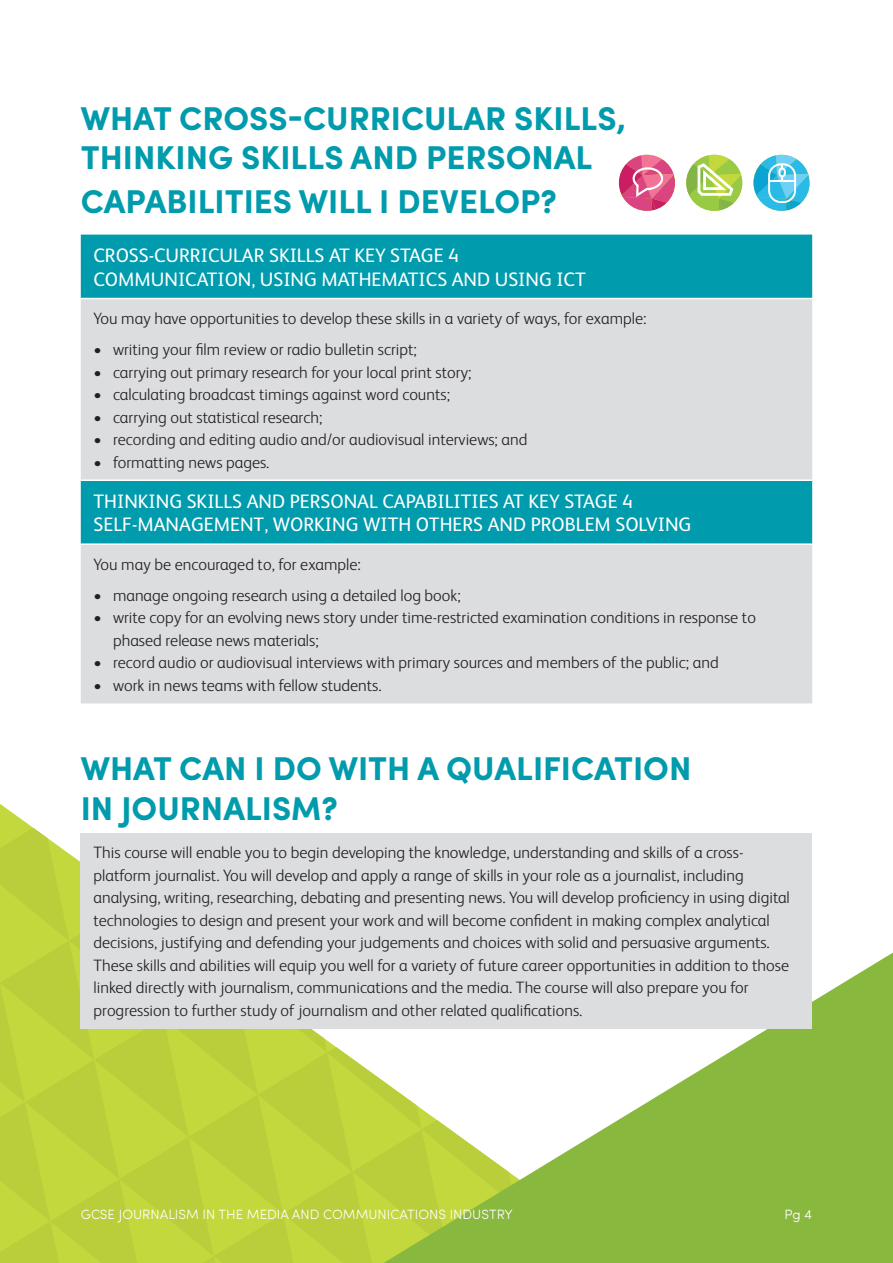
<style>
.page{position:relative;width:893px;height:1263px;background:#fff}
.page>*{position:absolute;margin:0;border:0;box-sizing:border-box;transform-origin:0 0}
.t1{font:700 33px/39.6px "Sofia Pro";color:#009bac}
.t2{font:19.5px "FS Albert";color:#fff}
.Body_Italic{font:300 16.5px/22.5px "FS Albert";color:#231f20}
.t3{font:300 13.5px "Sofia Pro";color:#fff}
</style>
<div class="page">
<div style="left:0;top:804px;width:384px;height:459px;background:#c1d63b"></div>
<svg style="left:384px;top:952px;width:509px;height:311px;fill:#89b83f"></svg>
<div style="left:81px;top:743px;width:731px;height:90px;background:#fff"></div>
<div style="left:81px;top:833px;width:731px;height:195px;background:#dcdddf"></div>
<svg style="left:686px;top:155px;width:56px;height:56px"></svg>
<svg style="left:753px;top:155px;width:57px;height:56px"></svg>
<svg style="left:619px;top:155px;width:56px;height:56px"></svg>
<div style="left:81px;top:235px;width:731px;height:63px;background:#009bac"></div>
<svg style="left:81px;top:299px;width:731px;height:404px;background:#b9d2d7"></svg>
<hr style="left:81px;top:479px;width:731px;height:2px;background:#fff">
<hr style="left:81px;top:543px;width:731px;height:2px;background:#fff">
<p class="t1" style="left:81px;top:96px;width:547px">WHAT CROSS-CURRICULAR SKILLS,</p>
<p class="t1" style="left:81px;top:136px;width:513px">THINKING SKILLS AND PERSONAL</p>
<p class="t1" style="left:81px;top:180px;width:477px">CAPABILITIES WILL I DEVELOP?</p>
<p class="t2" style="left:94px;top:243px;width:367px">CROSS-CURRICULAR SKILLS AT KEY STAGE 4</p>
<p class="t2" style="left:94px;top:266px;width:494px">COMMUNICATION, USING MATHEMATICS AND USING ICT</p>
<p class="Body_Italic" style="left:94px;top:306px;width:554px">You may have opportunities to develop these skills in a variety of ways, for example:</p>
<p class="Body_Italic" style="left:94px;top:337px;width:325px">• writing your film review or radio bulletin script;</p>
<p class="Body_Italic" style="left:94px;top:360px;width:380px">• carrying out primary research for your local print story;</p>
<p class="Body_Italic" style="left:94px;top:382px;width:358px">• calculating broadcast timings against word counts;</p>
<p class="Body_Italic" style="left:94px;top:405px;width:230px">• carrying out statistical research;</p>
<p class="Body_Italic" style="left:94px;top:427px;width:435px">• recording and editing audio and/or audiovisual interviews; and</p>
<p class="Body_Italic" style="left:94px;top:450px;width:177px">• formatting news pages.</p>
<p class="t2" style="left:94px;top:488px;width:541px">THINKING SKILLS AND PERSONAL CAPABILITIES AT KEY STAGE 4</p>
<p class="t2" style="left:94px;top:512px;width:599px">SELF-MANAGEMENT, WORKING WITH OTHERS AND PROBLEM SOLVING</p>
<p class="Body_Italic" style="left:94px;top:552px;width:269px">You may be encouraged to, for example:</p>
<p class="Body_Italic" style="left:94px;top:583px;width:369px">• manage ongoing research using a detailed log book;</p>
<p class="Body_Italic" style="left:113px;top:605px;width:644px;text-indent:-19px">• write copy for an evolving news story under time-restricted examination conditions in response to phased release news materials;</p>
<p class="Body_Italic" style="left:94px;top:650px;width:627px">• record audio or audiovisual interviews with primary sources and members of the public; and</p>
<p class="Body_Italic" style="left:94px;top:673px;width:290px">• work in news teams with fellow students.</p>
<p class="t1" style="left:81px;top:747px;width:612px">WHAT CAN I DO WITH A QUALIFICATION<br>IN JOURNALISM?</p>
<p class="Body_Italic" style="left:94px;top:840px;width:698px">This course will enable you to begin developing the knowledge, understanding and skills of a cross&shy;platform journalist. You will develop and apply a range of skills in your role as a journalist, including analysing, writing, researching, debating and presenting news. You will develop proficiency in using digital technologies to design and present your work and will become confident in making complex analytical decisions, justifying and defending your judgements and choices with solid and persuasive arguments.<br>These skills and abilities will equip you well for a variety of future career opportunities in addition to those linked directly with journalism, communications and the media. The course will also prepare you for progression to further study of journalism and other related qualifications.</p>
<p class="t3" style="left:81px;top:1204px;width:434px">GCSE JOURNALISM IN THE MEDIA AND COMMUNICATIONS INDUSTRY</p>
<p class="t3" style="left:785px;top:1204px;width:29px">Pg 4</p>
</div>
